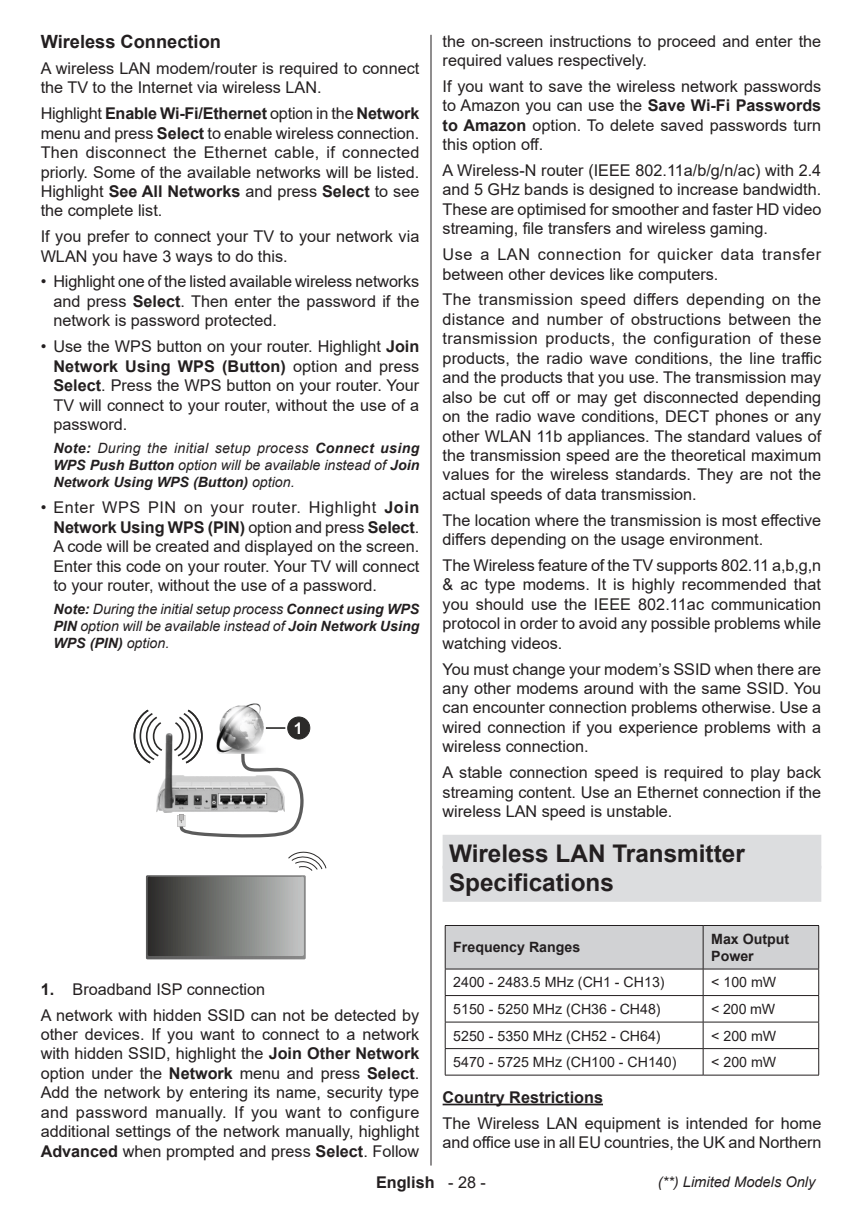
<style>
.page{position:relative;width:862px;height:1212px;background:#fff}
.page>*{position:absolute;margin:0;border:0;box-sizing:border-box;transform-origin:0 0}
.Heading_01{font:700 24.3px/29.2px "Arial";color:#231f20}
.Subhead_1{font:700 18.22px "Arial";color:#231f20}
.Body_text{font:16.2px/19.3px "Arial";color:#231f20;text-align:justify}
.Body_text-2{font:16.2px/19.3px "Arial";letter-spacing:.035em;color:#231f20}
.Body_text-3{font:700 16.2px "Arial";color:#231f20}
.t1{font:700 15.97px "Arial";color:#fff}
.t2{font:italic 14.62px "Arial";color:#231f20}
.Hanging_indent{font:italic 14.17px/17.1px "Arial";color:#231f20;text-align:justify}
.t3{font:14.17px "Arial";color:#231f20}
.t4{font:700 14.17px/17.1px "Arial";color:#231f20}
.s1{font-weight:700}
.s2{font-weight:400}
</style>
<div class="page">
<hr style="left:430px;top:35px;width:1px;height:1130px;background:#231f20">
<img style="left:156px;top:734px;width:16px;height:78px">
<img style="left:232px;top:703px;width:29px;height:5px">
<svg style="left:133px;top:709px;width:31px;height:56px"></svg>
<svg style="left:146px;top:851px;width:181px;height:108px"></svg>
<svg style="left:172px;top:708px;width:133px;height:130px"></svg>
<div style="left:287px;top:717px;width:22px;height:22px;background:#2b2a29;border-radius:50%"></div>
<div style="left:287px;top:717px;width:23px;height:22px;border:1px solid #2b2a29;border-radius:50%"></div>
<div style="left:442px;top:835px;width:378px;height:33px;background:#dcdddf"></div>
<div style="left:442px;top:866px;width:378px;height:36px;background:#dcdddf"></div>
<hr style="left:442px;top:1103px;width:160px;height:2px;background:#231f20">
<hr style="left:444px;top:1075px;width:258px;height:1px;background:#231f20">
<svg style="left:444px;top:925px;width:374px;height:150px"></svg>
<hr style="left:702px;top:1075px;width:116px;height:1px;background:#231f20">
<p class="Subhead_1" style="left:41px;top:29px;width:182px">Wireless Connection</p>
<p class="Body_text" style="left:41px;top:58px;width:380px">A wireless LAN modem/router is required to connect the TV to the Internet via wireless LAN.</p>
<p class="Body_text" style="left:41px;top:104px;width:380px">Highlight <span class="s1">Enable Wi-Fi/Ethernet</span> option in the <span class="s1">Network </span>menu and press <span class="s1">Select</span> to enable wireless connection.<br>Then disconnect the Ethernet cable, if connected priorly. Some of the available networks will be listed.<br>Highlight <span class="s1">See All Networks</span> and press <span class="s1">Select</span> to see the complete list.</p>
<p class="Body_text" style="left:41px;top:227px;width:380px">If you prefer to connect your TV to your network via<br>WLAN you have 3 ways to do this.</p>
<p class="Body_text" style="left:53px;top:272px;width:367px;text-indent:-13px">• Highlight one of the listed available wireless networks and press <span class="s1">Select</span>. Then enter the password if the network is password protected.</p>
<p class="Body_text" style="left:53px;top:337px;width:367px;text-indent:-13px">• Use the WPS button on your router. Highlight <span class="s1">Join Network Using WPS (Button)</span> option and press <span class="s1">Select</span>. Press the WPS button on your router. Your TV will connect to your router, without the use of a password.</p>
<p class="Hanging_indent" style="left:53px;top:440px;width:367px"><span class="s1">Note:</span> During the initial setup process <span class="s1">Connect using WPS Push Button</span> option will be available instead of <span class="s1">Join Network Using WPS (Button)</span> option.</p>
<p class="Body_text" style="left:53px;top:498px;width:367px;text-indent:-13px">• Enter WPS PIN on your router. Highlight <span class="s1">Join Network Using WPS (PIN)</span> option and press <span class="s1">Select</span>.<br>A code will be created and displayed on the screen.<br>Enter this code on your router. Your TV will connect to your router, without the use of a password.</p>
<p class="Hanging_indent" style="left:53px;top:601px;width:367px"><span class="s1">Note:</span> During the initial setup process <span class="s1">Connect using WPS PIN</span> option will be available instead of <span class="s1">Join Network Using WPS (PIN)</span> option.</p>
<p class="t1" style="left:293px;top:718px;width:10px">1</p>
<p class="Body_text" style="left:41px;top:979px;width:226px"><span class="s1">1.</span> Broadband ISP connection</p>
<p class="Body_text" style="left:41px;top:1005px;width:380px">A network with hidden SSID can not be detected by other devices. If you want to connect to a network with hidden SSID, highlight the <span class="s1">Join Other Network </span>option under the <span class="s1">Network</span> menu and press <span class="s1">Select</span>.<br>Add the network by entering its name, security type and password manually. If you want to configure additional settings of the network manually, highlight <span class="s1">Advanced</span> when prompted and press <span class="s1">Select</span>. Follow</p>
<p class="Body_text" style="left:442px;top:31px;width:380px">the on-screen instructions to proceed and enter the required values respectively.</p>
<p class="Body_text" style="left:442px;top:76px;width:380px">If you want to save the wireless network passwords to Amazon you can use the <span class="s1">Save Wi-Fi Passwords to Amazon</span> option. To delete saved passwords turn this option off.</p>
<p class="Body_text" style="left:442px;top:161px;width:380px">A Wireless-N router (IEEE 802.11a/b/g/n/ac) with 2.4 and 5 GHz bands is designed to increase bandwidth.<br>These are optimised for smoother and faster HD video streaming, file transfers and wireless gaming.</p>
<p class="Body_text-2" style="left:442px;top:245px;width:380px">Use a LAN connection for quicker data transfer between other devices like computers.</p>
<p class="Body_text" style="left:442px;top:290px;width:380px">The transmission speed differs depending on the distance and number of obstructions between the transmission products, the configuration of these products, the radio wave conditions, the line traffic and the products that you use. The transmission may also be cut off or may get disconnected depending on the radio wave conditions, DECT phones or any other WLAN 11b appliances. The standard values of the transmission speed are the theoretical maximum values for the wireless standards. They are not the actual speeds of data transmission.</p>
<p class="Body_text" style="left:442px;top:510px;width:380px">The location where the transmission is most effective differs depending on the usage environment.</p>
<p class="Body_text" style="left:442px;top:555px;width:380px">The Wireless feature of the TV supports 802.11 a,b,g,n &amp; ac type modems. It is highly recommended that you should use the IEEE 802.11ac communication protocol in order to avoid any possible problems while watching videos.</p>
<p class="Body_text" style="left:442px;top:659px;width:380px">You must change your modem’s SSID when there are any other modems around with the same SSID. You can encounter connection problems otherwise. Use a wired connection if you experience problems with a wireless connection.</p>
<p class="Body_text" style="left:442px;top:763px;width:380px">A stable connection speed is required to play back streaming content. Use an Ethernet connection if the wireless LAN speed is unstable.</p>
<p class="Heading_01" style="left:448px;top:839px;width:297px">Wireless LAN Transmitter<br>Specifications</p>
<p class="t4" style="left:453px;top:939px;width:128px">Frequency Ranges</p>
<p class="t4" style="left:710px;top:930px;width:79px">Max Output<br>Power</p>
<p class="t3" style="left:453px;top:973px;width:213px">2400 - 2483.5 MHz (CH1 - CH13)</p>
<p class="t3" style="left:710px;top:973px;width:66px">&lt; 100 mW</p>
<p class="t3" style="left:453px;top:999px;width:209px">5150 - 5250 MHz (CH36 - CH48)</p>
<p class="t3" style="left:710px;top:999px;width:66px">&lt; 200 mW</p>
<p class="t3" style="left:453px;top:1026px;width:209px">5250 - 5350 MHz (CH52 - CH64)</p>
<p class="t3" style="left:710px;top:1026px;width:66px">&lt; 200 mW</p>
<p class="t3" style="left:453px;top:1052px;width:224px">5470 - 5725 MHz (CH100 - CH140)</p>
<p class="t3" style="left:710px;top:1052px;width:66px">&lt; 200 mW</p>
<p class="Body_text-3" style="left:442px;top:1086px;width:162px">Country Restrictions</p>
<p class="Body_text" style="left:442px;top:1113px;width:380px">The Wireless LAN equipment is intended for home and office use in all EU countries, the UK and Northern</p>
<p class="Body_text-3" style="left:376px;top:1171px;width:111px">English <span class="s2">- 28 -</span></p>
<p class="t2" style="left:657px;top:1172px;width:159px">(**) Limited Models Only</p>
</div>
